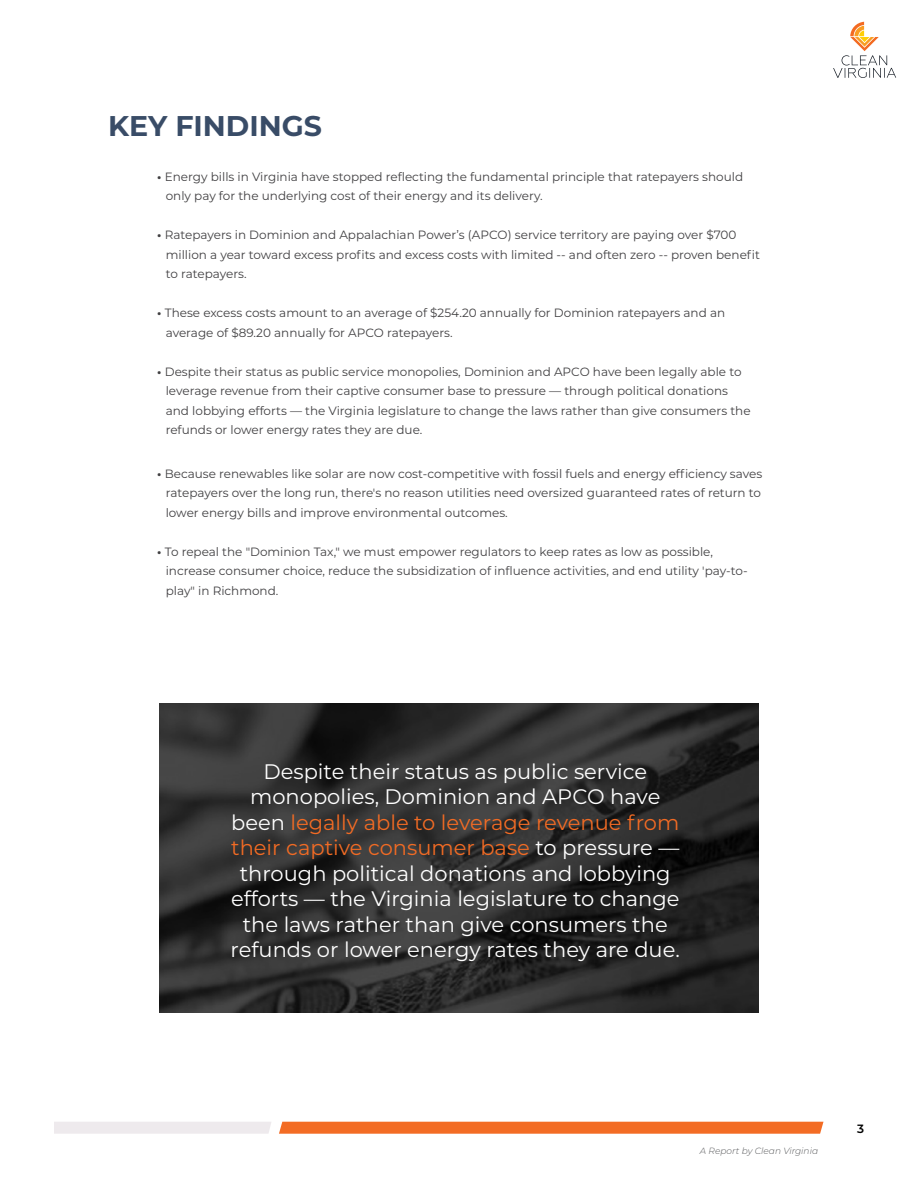
<style>
.page{position:relative;width:918px;height:1188px;background:#fff}
.page>*{position:absolute;margin:0;border:0;box-sizing:border-box;transform-origin:0 0}
.t1{font:700 28.5px "Montserrat";color:#394c67}
.t2{font:21px/25.5px "Montserrat";color:#fff;text-align:center}
.t3{font:12px/19.5px "Montserrat";color:#414042}
.t4{font:600 12px "Montserrat";color:#000}
.t5{font:italic 300 9px "Montserrat";color:#58595b}
.s1{font-weight:700}
.s2{color:#f26b24}
</style>
<div class="page">
<svg style="left:279px;top:1122px;width:545px;height:12px;background:#f3702a"></svg>
<div style="left:54px;top:1122px;width:217px;height:12px;background:#eeeaed"></div>
<img style="left:160px;top:703px;width:598px;height:309px">
<svg style="left:833px;top:22px;width:63px;height:56px"></svg>
<h1 class="t1" style="left:108px;top:105px;width:216px">KEY FINDINGS</h1>
<p class="t3" style="left:166px;top:166px;width:579px;text-indent:-9px"><span class="s1">•</span> Energy bills in Virginia have stopped reflecting the fundamental principle that ratepayers should only pay for the underlying cost of their energy and its delivery.</p>
<p class="t3" style="left:166px;top:225px;width:596px;text-indent:-9px"><span class="s1">•</span> Ratepayers in Dominion and Appalachian Power’s (APCO) service territory are paying over $700 million a year toward excess profits and excess costs with limited -- and often zero -- proven benefit to ratepayers.</p>
<p class="t3" style="left:166px;top:303px;width:561px;text-indent:-9px"><span class="s1">•</span> These excess costs amount to an average of $254.20 annually for Dominion ratepayers and an average of $89.20 annually for APCO ratepayers.</p>
<p class="t3" style="left:166px;top:361px;width:586px;text-indent:-9px"><span class="s1">•</span> Despite their status as public service monopolies, Dominion and APCO have been legally able to leverage revenue from their captive consumer base to pressure — through political donations and lobbying efforts — the Virginia legislature to change the laws rather than give consumers the refunds or lower energy rates they are due.</p>
<p class="t3" style="left:166px;top:463px;width:598px;text-align:justify;text-indent:-9px"><span class="s1">•</span> Because renewables like solar are now cost-competitive with fossil fuels and energy efficiency saves ratepayers over the long run, there's no reason utilities need oversized guaranteed rates of return to lower energy bills and improve environmental outcomes.</p>
<p class="t3" style="left:166px;top:541px;width:583px;text-indent:-9px"><span class="s1">•</span> To repeal the "Dominion Tax," we must empower regulators to keep rates as low as possible, increase consumer choice, reduce the subsidization of influence activities, and end utility 'pay-to&shy;play" in Richmond.</p>
<p class="t2" style="left:231px;top:758px;width:451px">Despite their status as public service monopolies, Dominion and APCO have been <span class="s2">legally able to leverage revenue from their captive consumer base</span> to pressure — through political donations and lobbying efforts — the Virginia legislature to change the laws rather than give consumers the refunds or lower energy rates they are due.</p>
<p class="t5" style="left:700px;top:1144px;width:120px">A Report by Clean Virginia</p>
<p class="t4" style="left:857px;top:1121px;width:8px">3</p>
</div>
